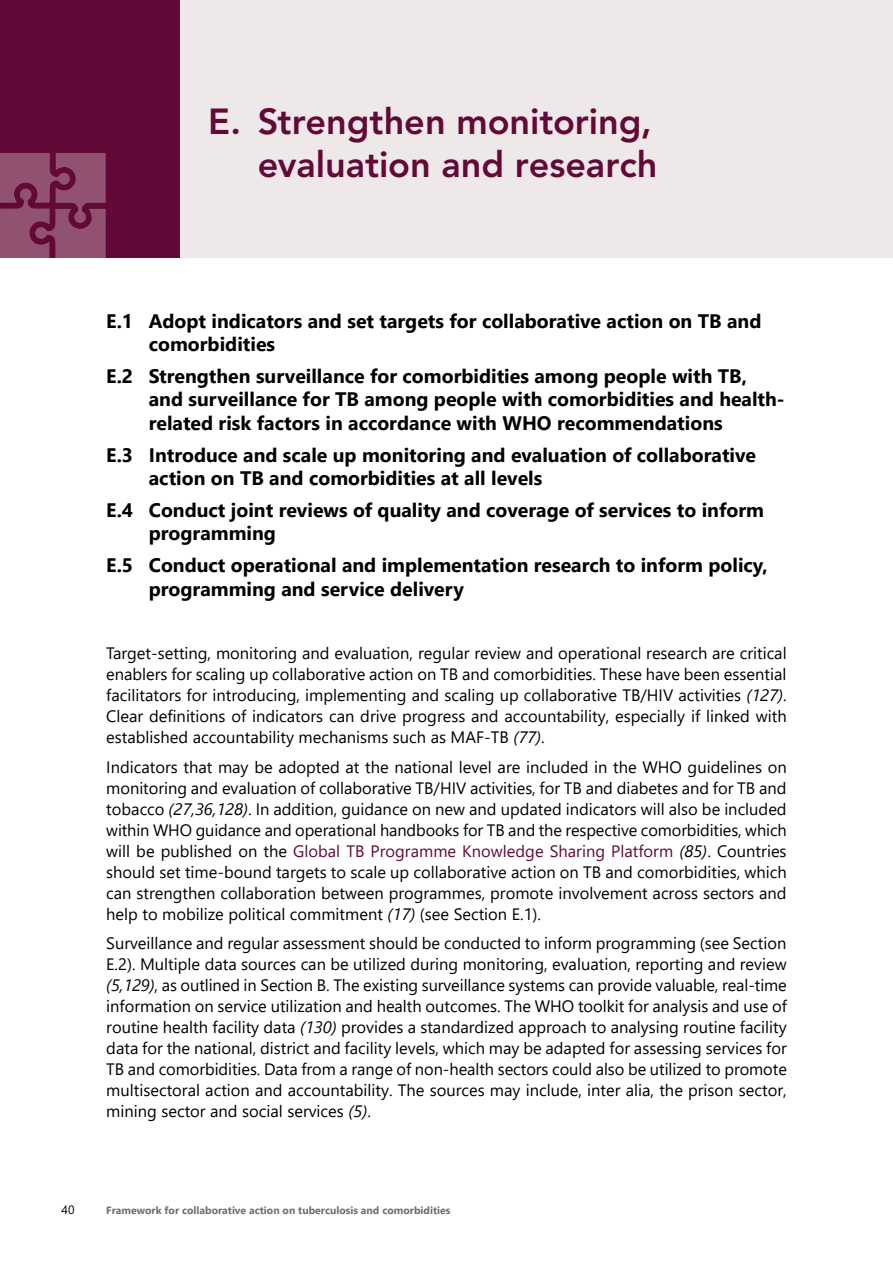
<style>
.page{position:relative;width:893px;height:1263px;background:#fff}
.page>*{position:absolute;margin:0;border:0;box-sizing:border-box;transform-origin:0 0}
.Frameworks_A-E{font:800 36px/43.2px "Avenir LT Std";color:#630937;text-align:right}
.Framework_highlight{font:700 19.5px/23.4px "Segoe UI";color:#000}
.Body{font:16.5px/21px "Segoe UI";color:#000;text-align:justify}
.t1{font:12px "Segoe UI";color:#000}
.t2{font:700 10.5px "Segoe UI";color:#6d6e71}
.s1{font-style:italic}
.s2{color:#630937}
</style>
<div class="page">
<div style="left:106px;top:0;width:787px;height:257px;background:#efe8e9"></div>
<div style="left:0;top:0;width:180px;height:257px;background:#630937"></div>
<svg style="left:0;top:153px;width:105px;height:105px"></svg>
<p class="Frameworks_A-E" style="left:208px;top:100px;width:451px">E. Strengthen monitoring, evaluation and research</p>
<p class="Framework_highlight" style="left:149px;top:308px;width:614px;text-indent:-43px">E.1 Adopt indicators and set targets for collaborative action on TB and comorbidities</p>
<p class="Framework_highlight" style="left:149px;top:363px;width:637px;text-indent:-43px">E.2 Strengthen surveillance for comorbidities among people with TB, and surveillance for TB among people with comorbidities and health&shy;related risk factors in accordance with WHO recommendations</p>
<p class="Framework_highlight" style="left:149px;top:442px;width:609px;text-indent:-43px">E.3 Introduce and scale up monitoring and evaluation of collaborative action on TB and comorbidities at all levels</p>
<p class="Framework_highlight" style="left:149px;top:497px;width:617px;text-indent:-43px">E.4 Conduct joint reviews of quality and coverage of services to inform programming</p>
<p class="Framework_highlight" style="left:149px;top:552px;width:620px;text-indent:-43px">E.5 Conduct operational and implementation research to inform policy, programming and service delivery</p>
<p class="Body" style="left:106px;top:641px;width:682px">Target-setting, monitoring and evaluation, regular review and operational research are critical enablers for scaling up collaborative action on TB and comorbidities. These have been essential facilitators for introducing, implementing and scaling up collaborative TB/HIV activities <span class="s1">(127)</span>.<br>Clear definitions of indicators can drive progress and accountability, especially if linked with established accountability mechanisms such as MAF-TB <span class="s1">(77)</span>.</p>
<p class="Body" style="left:106px;top:755px;width:682px">Indicators that may be adopted at the national level are included in the WHO guidelines on monitoring and evaluation of collaborative TB/HIV activities, for TB and diabetes and for TB and tobacco <span class="s1">(27,36,128)</span>. In addition, guidance on new and updated indicators will also be included within WHO guidance and operational handbooks for TB and the respective comorbidities, which will be published on the <span class="s2">Global TB Programme Knowledge Sharing Platform</span> <span class="s1">(85)</span>. Countries should set time-bound targets to scale up collaborative action on TB and comorbidities, which can strengthen collaboration between programmes, promote involvement across sectors and help to mobilize political commitment <span class="s1">(17)</span> (see Section E.1).</p>
<p class="Body" style="left:106px;top:931px;width:682px">Surveillance and regular assessment should be conducted to inform programming (see Section E.2). Multiple data sources can be utilized during monitoring, evaluation, reporting and review <span class="s1">(5,129)</span>, as outlined in Section B. The existing surveillance systems can provide valuable, real-time information on service utilization and health outcomes. The WHO toolkit for analysis and use of routine health facility data <span class="s1">(130)</span> provides a standardized approach to analysing routine facility data for the national, district and facility levels, which may be adapted for assessing services for TB and comorbidities. Data from a range of non-health sectors could also be utilized to promote multisectoral action and accountability. The sources may include, inter alia, the prison sector, mining sector and social services <span class="s1">(5)</span>.</p>
<p class="t1" style="left:62px;top:1198px;width:14px">40</p>
<p class="t2" style="left:106px;top:1200px;width:346px">Framework for collaborative action on tuberculosis and comorbidities</p>
</div>
